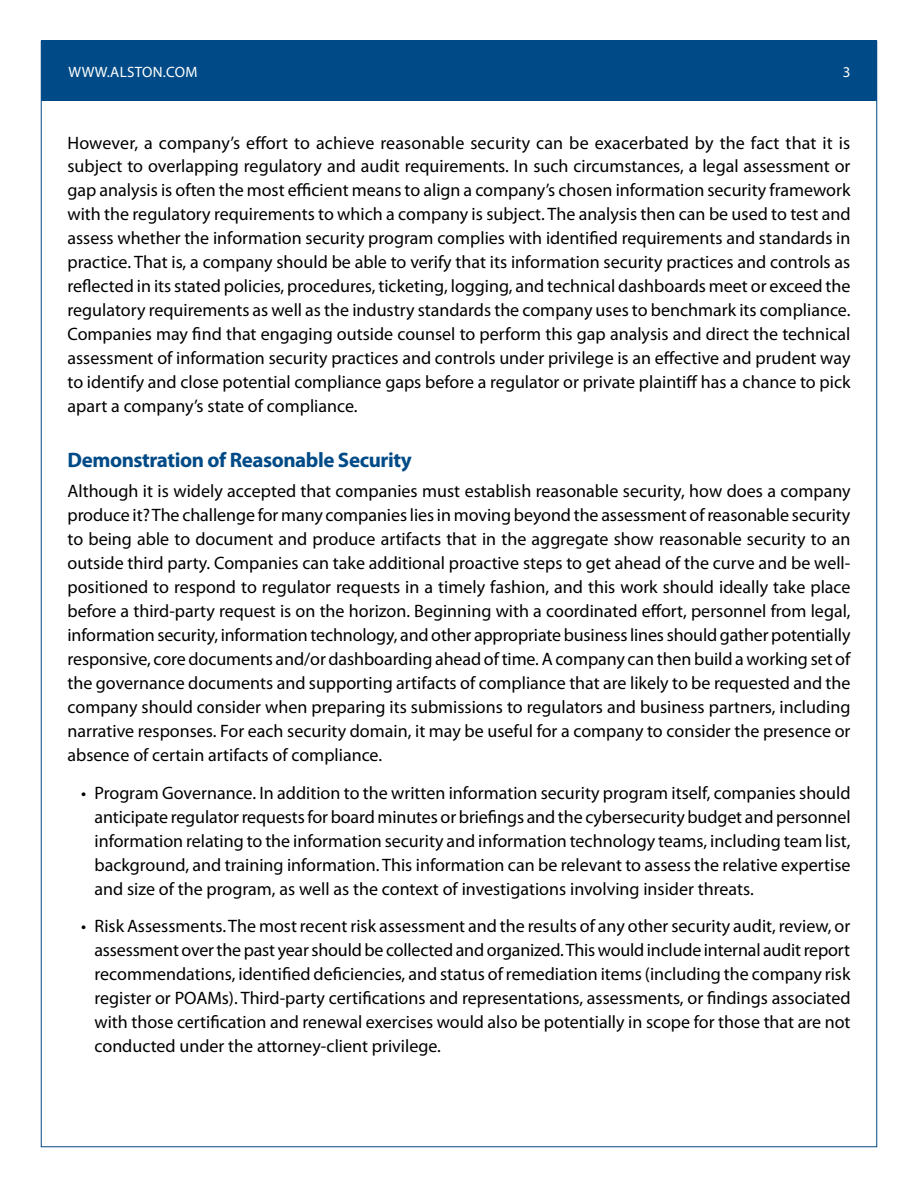
<style>
.page{position:relative;width:918px;height:1188px;background:#fff}
.page>*{position:absolute;margin:0;border:0;box-sizing:border-box;transform-origin:0 0}
.t1{font:700 21px "Myriad Pro";letter-spacing:-.02em;color:#004b87}
.t2{font:18px/24px "Myriad Pro";color:#000;text-align:justify}
.t3{font:15px "Myriad Pro";letter-spacing:.02em;color:#fff}
</style>
<div class="page">
<div style="left:41px;top:40px;width:835px;height:61px;background:#004b87"></div>
<p class="t3" style="left:68px;top:62px;width:130px">WWW.ALSTON.COM</p>
<p class="t3" style="left:843px;top:62px;width:9px">3</p>
<p class="t2" style="left:68px;top:130px;width:785px">However, a company’s effort to achieve reasonable security can be exacerbated by the fact that it is subject to overlapping regulatory and audit requirements. In such circumstances, a legal assessment or gap analysis is often the most efficient means to align a company’s chosen information security framework with the regulatory requirements to which a company is subject. The analysis then can be used to test and assess whether the information security program complies with identified requirements and standards in practice. That is, a company should be able to verify that its information security practices and controls as reflected in its stated policies, procedures, ticketing, logging, and technical dashboards meet or exceed the regulatory requirements as well as the industry standards the company uses to benchmark its compliance.<br>Companies may find that engaging outside counsel to perform this gap analysis and direct the technical assessment of information security practices and controls under privilege is an effective and prudent way to identify and close potential compliance gaps before a regulator or private plaintiff has a chance to pick apart a company’s state of compliance.</p>
<p class="t1" style="left:68px;top:446px;width:346px">Demonstration of Reasonable Security</p>
<p class="t2" style="left:68px;top:479px;width:785px">Although it is widely accepted that companies must establish reasonable security, how does a company produce it? The challenge for many companies lies in moving beyond the assessment of reasonable security to being able to document and produce artifacts that in the aggregate show reasonable security to an outside third party. Companies can take additional proactive steps to get ahead of the curve and be well&shy;positioned to respond to regulator requests in a timely fashion, and this work should ideally take place before a third-party request is on the horizon. Beginning with a coordinated effort, personnel from legal, information security, information technology, and other appropriate business lines should gather potentially responsive, core documents and/or dashboarding ahead of time. A company can then build a working set of the governance documents and supporting artifacts of compliance that are likely to be requested and the company should consider when preparing its submissions to regulators and business partners, including narrative responses. For each security domain, it may be useful for a company to consider the presence or absence of certain artifacts of compliance.</p>
<p class="t2" style="left:94px;top:780px;width:758px;text-indent:-14px">• Program Governance. In addition to the written information security program itself, companies should anticipate regulator requests for board minutes or briefings and the cybersecurity budget and personnel information relating to the information security and information technology teams, including team list, background, and training information. This information can be relevant to assess the relative expertise and size of the program, as well as the context of investigations involving insider threats.</p>
<p class="t2" style="left:94px;top:914px;width:758px;text-indent:-14px">• Risk Assessments. The most recent risk assessment and the results of any other security audit, review, or assessment over the past year should be collected and organized. This would include internal audit report recommendations, identified deficiencies, and status of remediation items (including the company risk register or POAMs). Third-party certifications and representations, assessments, or findings associated with those certification and renewal exercises would also be potentially in scope for those that are not conducted under the attorney-client privilege.</p>
</div>
